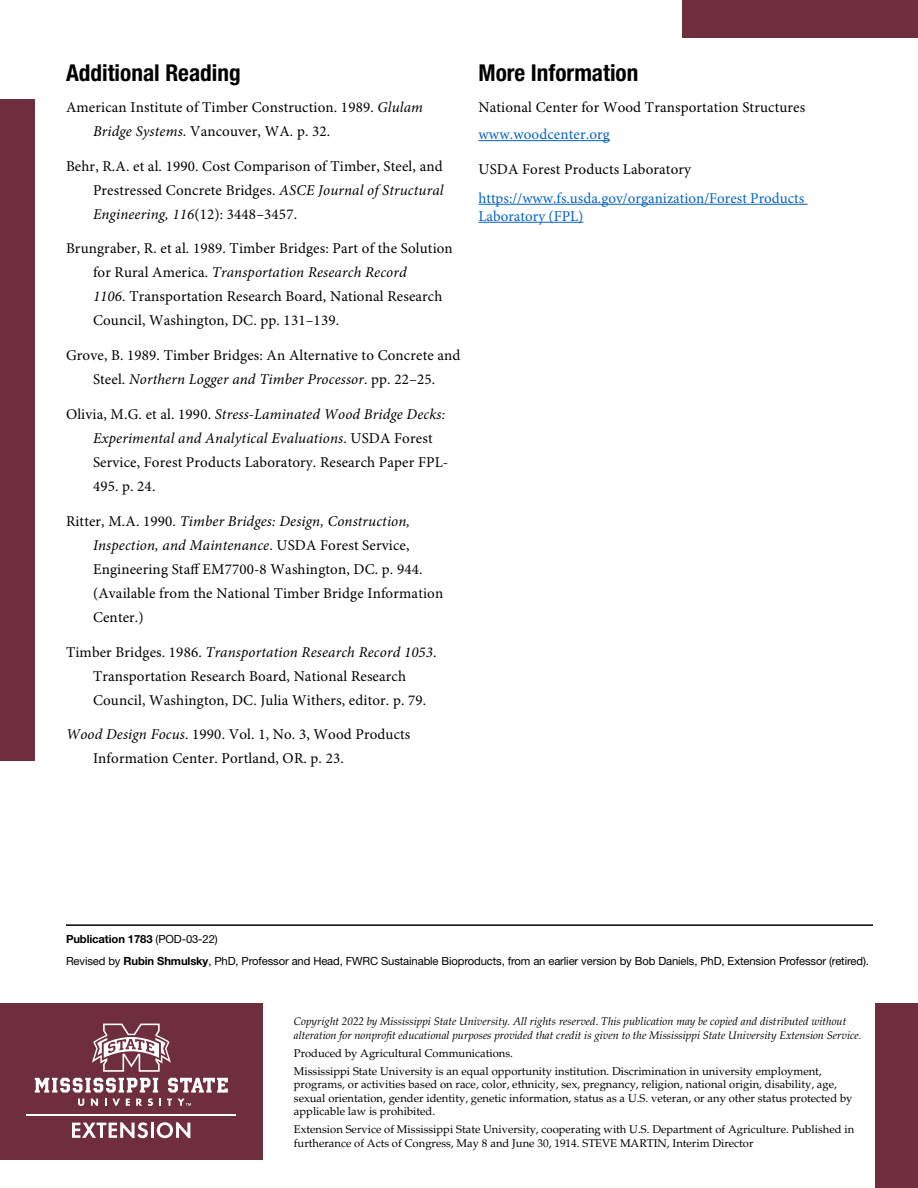
<style>
.page{position:relative;width:918px;height:1188px;background:#fff}
.page>*{position:absolute;margin:0;border:0;box-sizing:border-box;transform-origin:0 0}
.t1{font:700 condensed 23.25px "Helvetica Neue LT Std";color:#000}
.body_text{font:15px/24px "Minion Pro";letter-spacing:.01em;color:#000}
.body_text-2{font:15px/18px "Minion Pro";color:#0563c1}
.t2{font:11.25px/13.5px "Palatino LT Std";color:#000}
.Doc_ID-Author{font:11.25px "Helvetica Neue LT Std";letter-spacing:-.01em;color:#000}
.Doc_ID-Author-2{font:700 11.25px "Helvetica Neue LT Std";letter-spacing:-.01em;color:#000}
.t3{font:italic 10.95px/13.5px "Palatino LT Std";color:#000}
.s1{font-style:italic}
.s2{font-weight:400}
.s3{font-weight:700}
</style>
<div class="page">
<hr style="left:66px;top:924px;width:807px;height:2px;background:#000">
<hr style="left:478px;top:140px;width:132px;height:1px;background:#0563c1">
<hr style="left:478px;top:204px;width:330px;height:1px;background:#0563c1">
<hr style="left:478px;top:222px;width:105px;height:1px;background:#0563c1">
<div style="left:0;top:1003px;width:263px;height:157px;background:#6e2e3e"></div>
<svg style="left:92px;top:1024px;width:79px;height:48px"></svg>
<svg style="left:72px;top:1122px;width:76px;height:16px"></svg>
<hr style="left:151px;top:1123px;width:3px;height:15px;background:#fff">
<svg style="left:157px;top:1122px;width:33px;height:16px"></svg>
<hr style="left:27px;top:1114px;width:209px;height:2px;background:#fff">
<svg style="left:168px;top:1078px;width:60px;height:15px"></svg>
<svg style="left:35px;top:1078px;width:126px;height:28px"></svg>
<svg style="left:167px;top:1099px;width:24px;height:7px"></svg>
<div style="left:0;top:99px;width:34px;height:661px;background:#6e2e3e"></div>
<div style="left:683px;top:0;width:235px;height:37px;background:#6e2e3e"></div>
<div style="left:875px;top:1003px;width:43px;height:185px;background:#6e2e3e"></div>
<h2 class="t1" style="left:66px;top:59px;width:176px">Additional Reading</h2>
<p class="body_text" style="left:93px;top:96px;width:332px;text-indent:-27px">American Institute of Timber Construction. 1989. <span class="s1">Glulam<br>Bridge Systems</span>. Vancouver, WA. p. 32.</p>
<p class="body_text" style="left:93px;top:154px;width:352px;text-align:justify;text-indent:-27px">Behr, R.A. et al. 1990. Cost Comparison of Timber, Steel, and Prestressed Concrete Bridges. <span class="s1">ASCE Journal of Structural Engineering, 116</span>(12): 3448–3457.</p>
<p class="body_text" style="left:93px;top:237px;width:361px;text-indent:-27px">Brungraber, R. et al. 1989. Timber Bridges: Part of the Solution for Rural America. <span class="s1">Transportation Research Record<br>1106</span>. Transportation Research Board, National Research Council, Washington, DC. pp. 131–139.</p>
<p class="body_text" style="left:66px;top:344px;width:396px;text-align:center">Grove, B. 1989. Timber Bridges: An Alternative to Concrete and<br>Steel. <span class="s1">Northern Logger and Timber Processor</span>. pp. 22–25.</p>
<p class="body_text" style="left:93px;top:403px;width:357px;text-indent:-27px">Olivia, M.G. et al. 1990. <span class="s1">Stress-Laminated Wood Bridge Decks:<br>Experimental and Analytical Evaluations</span>. USDA Forest Service, Forest Products Laboratory. Research Paper FPL-495. p. 24.</p>
<p class="body_text" style="left:93px;top:510px;width:352px;text-indent:-27px">Ritter, M.A. 1990. <span class="s1">Timber Bridges: Design, Construction, Inspection, and Maintenance</span>. USDA Forest Service, Engineering Staff EM7700-8 Washington, DC. p. 944. (Available from the National Timber Bridge Information Center.)</p>
<p class="body_text" style="left:93px;top:640px;width:345px;text-indent:-27px">Timber Bridges. 1986. <span class="s1">Transportation Research Record 1053</span>.<br>Transportation Research Board, National Research<br>Council, Washington, DC. Julia Withers, editor. p. 79.</p>
<p class="body_text" style="left:93px;top:723px;width:319px;text-indent:-27px"><span class="s1">Wood Design Focus</span>. 1990. Vol. 1, No. 3, Wood Products<br>Information Center. Portland, OR. p. 23.</p>
<h2 class="t1" style="left:478px;top:59px;width:161px">More Information</h2>
<p class="body_text" style="left:478px;top:96px;width:328px">National Center for Wood Transportation Structures</p>
<p class="body_text-2" style="left:478px;top:126px;width:133px">www.woodcenter.org</p>
<p class="body_text" style="left:478px;top:158px;width:214px">USDA Forest Products Laboratory</p>
<p class="body_text-2" style="left:478px;top:190px;width:327px">https://www.fs.usda.gov/organization/Forest Products<br>Laboratory (FPL)</p>
<p class="Doc_ID-Author-2" style="left:66px;top:932px;width:153px">Publication 1783 <span class="s2">(POD-03-22)</span></p>
<p class="Doc_ID-Author" style="left:66px;top:954px;width:804px">Revised by <span class="s3">Rubin Shmulsky</span>, PhD, Professor and Head, FWRC Sustainable Bioproducts, from an earlier version by Bob Daniels, PhD, Extension Professor (retired).</p>
<p class="t3" style="left:294px;top:1015px;width:569px">Copyright 2022 by Mississippi State University. All rights reserved. This publication may be copied and distributed without alteration for nonprofit educational purposes provided that credit is given to the Mississippi State University Extension Service.</p>
<p class="t2" style="left:294px;top:1044px;width:529px;line-height:18.1px">Produced by Agricultural Communications.<br>Mississippi State University is an equal opportunity institution. Discrimination in university employment,</p>
<p class="t2" style="left:294px;top:1078px;width:560px">programs, or activities based on race, color, ethnicity, sex, pregnancy, religion, national origin, disability, age, sexual orientation, gender identity, genetic information, status as a U.S. veteran, or any other status protected by applicable law is prohibited.</p>
<p class="t2" style="left:294px;top:1123px;width:562px">Extension Service of Mississippi State University, cooperating with U.S. Department of Agriculture. Published in furtherance of Acts of Congress, May 8 and June 30, 1914. STEVE MARTIN, Interim Director</p>
</div>
